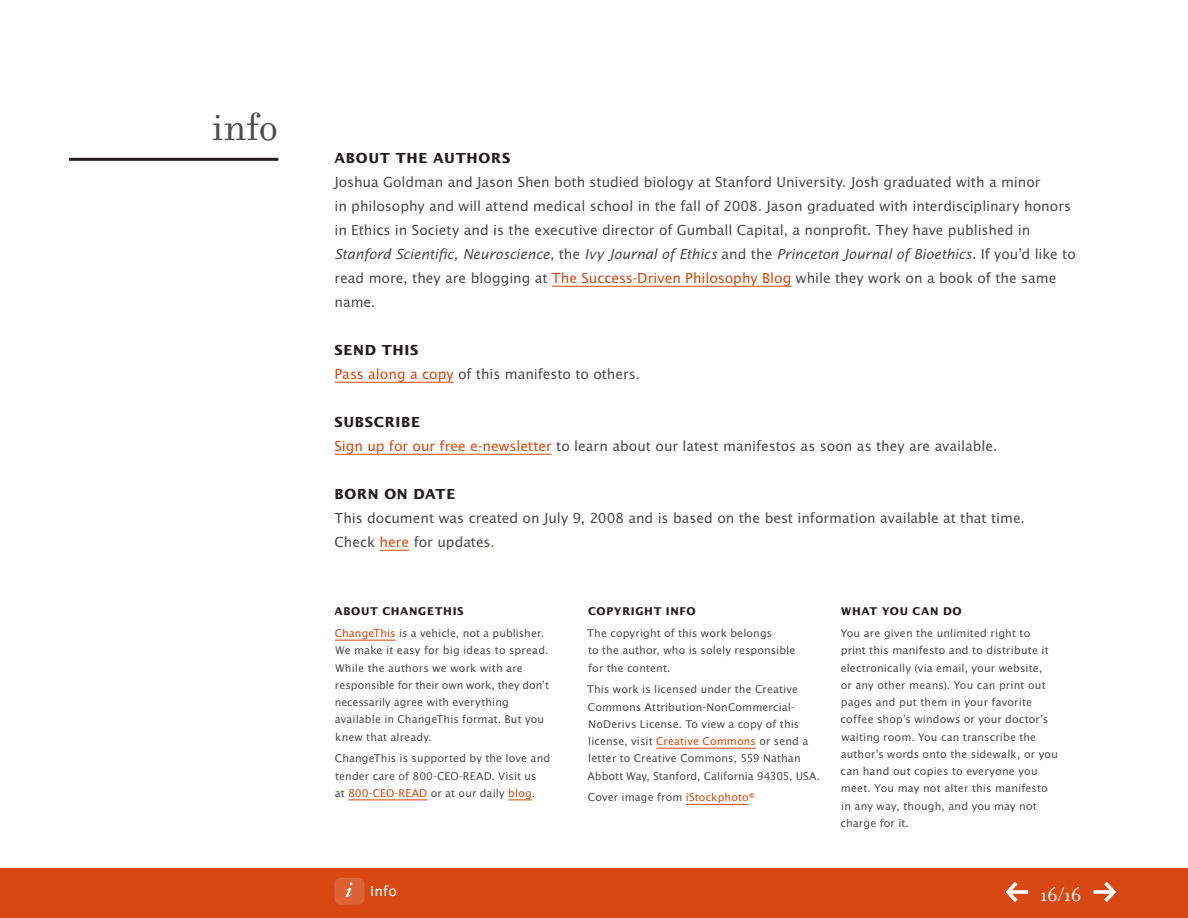
<style>
.page{position:relative;width:1188px;height:918px;background:#fff}
.page>*{position:absolute;margin:0;border:0;box-sizing:border-box;transform-origin:0 0}
.t1{font:42px "Filosofia OT";color:#4b4c4d}
.t2{font:20.7px "Filosofia OT";color:#fff}
.t3{font:15px/24px "Lucida Sans EFOP";color:#4b4c4d}
.t4{font:700 15px "Lucida Sans EFOP";letter-spacing:.045em;color:#231f20}
.t5{font:15px "Lucida Sans EFOP";color:#fff}
.t6{font:11.7px/17.2px "Lucida Sans EFOP";letter-spacing:.01em;color:#4b4c4d}
.t7{font:700 11.7px "Lucida Sans EFOP";letter-spacing:.055em;color:#231f20}
.s1{font-style:italic}
.s2{color:#d74812}
.s3{font-weight:700;color:#231f20}
</style>
<div class="page">
<div style="left:0;top:869px;width:1188px;height:49px;background:#d74812"></div>
<div style="left:334px;top:878px;width:30px;height:27px;background:#dd6336;border-radius:6px"></div>
<svg style="left:346px;top:883px;width:6px;height:14px"></svg>
<svg style="left:1006px;top:882px;width:22px;height:20px"></svg>
<svg style="left:1094px;top:882px;width:22px;height:20px"></svg>
<hr style="left:552px;top:286px;width:240px;height:1px;background:#d74812">
<hr style="left:334px;top:382px;width:120px;height:1px;background:#d74812">
<hr style="left:334px;top:454px;width:218px;height:1px;background:#d74812">
<svg style="left:380px;top:550px;width:29px;height:1px"></svg>
<hr style="left:69px;top:158px;width:209px;height:3px;background:#231f20">
<hr style="left:335px;top:640px;width:61px;height:1px;background:#d74812">
<hr style="left:348px;top:800px;width:79px;height:1px;background:#d74812">
<svg style="left:508px;top:800px;width:24px;height:1px"></svg>
<hr style="left:656px;top:748px;width:100px;height:1px;background:#d74812">
<hr style="left:686px;top:804px;width:63px;height:1px;background:#d74812">
<h1 class="t1" style="left:212px;top:103px;width:68px">info</h1>
<p class="t4" style="left:334px;top:150px;width:34px">ABOUT</p>
<p class="t4" style="left:396px;top:150px;width:116px">THE AUTHORS</p>
<p class="t3" style="left:334px;top:171px;width:743px">Joshua Goldman and Jason Shen both studied biology at Stanford University. Josh graduated with a minor<br>in philosophy and will attend medical school in the fall of 2008. Jason graduated with interdisciplinary honors in Ethics in Society and is the executive director of Gumball Capital, a nonprofit. They have published in <span class="s1">Stanford Scientific, Neuroscience,</span> the <span class="s1">Ivy Journal of Ethics</span> and the <span class="s1">Princeton Journal of Bioethics</span>. If you’d like to read more, they are blogging at <span class="s2">The Success-Driven Philosophy Blog</span> while they work on a book of the same name.</p>
<p class="t3" style="left:334px;top:339px;width:307px"><span class="s3">SEND THIS<br></span><span class="s2">Pass along a copy</span> of this manifesto to others.</p>
<p class="t3" style="left:334px;top:411px;width:664px"><span class="s3">SUBSCRI BE<br></span><span class="s2">Sign up for our free e-newsletter</span> to learn about our latest manifestos as soon as they are available.</p>
<p class="t4" style="left:334px;top:486px;width:12px">BOR</p>
<p class="t4" style="left:368px;top:486px;width:57px">N ON DATE</p>
<p class="t3" style="left:334px;top:507px;width:692px">This document was created on July 9, 2008 and is based on the best information available at that time.<br>Check <span class="s2">here</span> for updates<span class="s2">.</span></p>
<p class="t6" style="left:334px;top:601px;width:211px;line-height:21.8px"><span class="s3">ABOUT CHANGETHIS<br></span><span class="s2">ChangeThis</span> is a vehicle, not a publisher.</p>
<p class="t6" style="left:335px;top:642px;width:216px">We make it easy for big ideas to spread.<br>While the authors we work with are responsible for their own work, they don’t necessarily agree with everything available in ChangeThis format. But you knew that already.</p>
<p class="t6" style="left:335px;top:750px;width:217px">ChangeThis is supported by the love and tender care of 800-CEO-READ. Visit us<br>at <span class="s2">800-CEO-READ</span> or at our daily <span class="s2">blog.</span></p>
<p class="t7" style="left:588px;top:605px;width:9px">COPYRIG</p>
<p class="t7" style="left:644px;top:605px;width:44px">HT INFO</p>
<p class="t6" style="left:587px;top:625px;width:210px">The copyright of this work belongs<br>to the author, who is solely responsible for the content.</p>
<p class="t6" style="left:587px;top:681px;width:234px">This work is licensed under the Creative Commons Attribution-NonCommercial-NoDerivs License. To view a copy of this license, visit <span class="s2">Creative Commons</span> or send a letter to Creative Commons, 559 Nathan Abbott Way, Stanford, California 94305, USA.</p>
<p class="t6" style="left:588px;top:789px;width:169px">Cover image from <span class="s2">iStockphoto®</span></p>
<p class="t7" style="left:841px;top:605px;width:122px">WHAT YOU CAN DO</p>
<p class="t6" style="left:841px;top:625px;width:219px">You are given the unlimited right to print this manifesto and to distribute it electronically (via email, your website,<br>or any other means). You can print out pages and put them in your favorite coffee shop’s windows or your doctor’s waiting room. You can transcribe the author’s words onto the sidewalk, or you can hand out copies to everyone you meet. You may not alter this manifesto in any way, though, and you may not charge for it.</p>
<p class="t5" style="left:370px;top:883px;width:28px">Info</p>
<h2 class="t2" style="left:1040px;top:884px;width:43px">16/16</h2>
</div>
